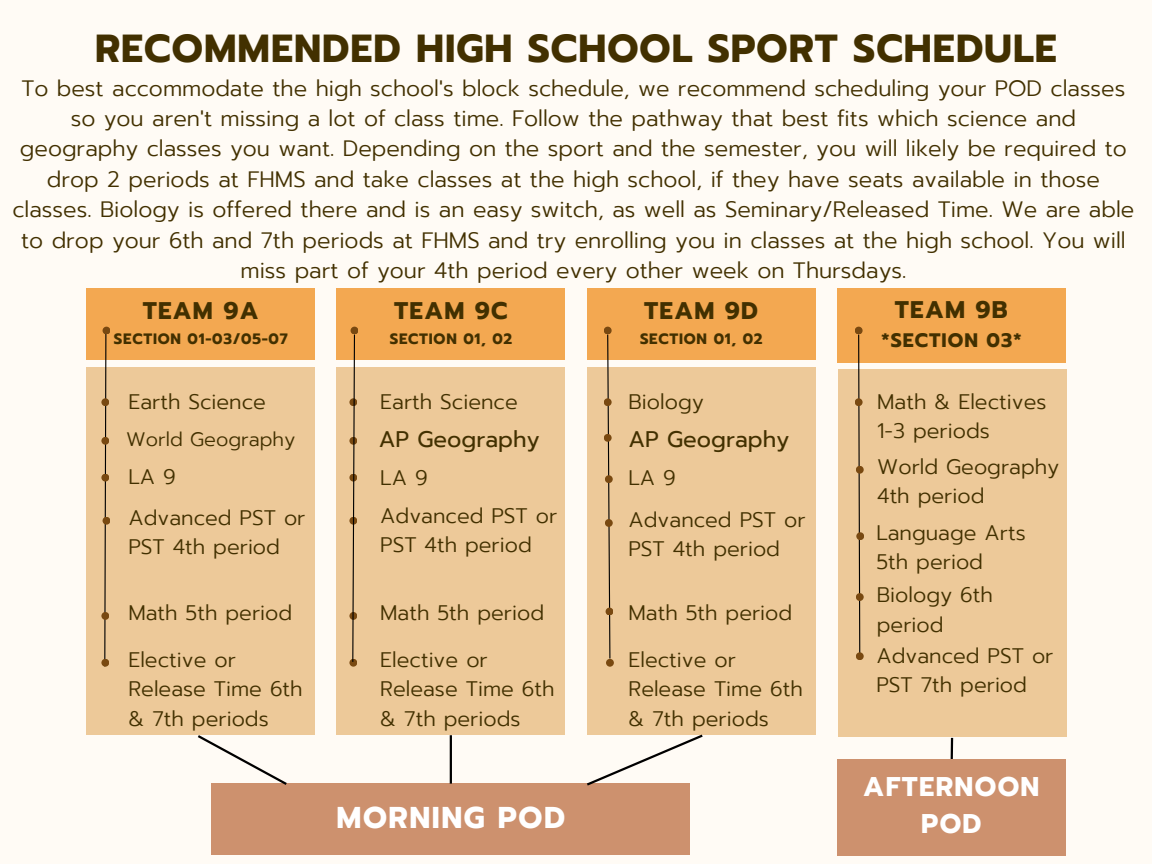
<style>
.page{position:relative;width:1152px;height:864px;background:#fffbf5}
.page>*{position:absolute;margin:0;border:0;box-sizing:border-box;transform-origin:0 0}
.t1{font:700 39px "Prompt";letter-spacing:.025em;color:#423000}
.t2{font:700 30px "Prompt";letter-spacing:.05em;color:#fff}
.t3{font:700 27px/37.2px "Prompt";letter-spacing:.05em;color:#fff;text-align:center}
.t4{font:700 24px "Prompt";letter-spacing:.05em;color:#423000}
.t5{font:22.5px "Prompt";color:#423000}
.t6{font:300 22.2px/30.3px "Prompt";color:#423000;text-align:center}
.t7{font:300 21px/29.2px "Prompt";color:#423000}
.t8{font:300 19.5px "Prompt";color:#423000}
.t9{font:700 19.5px "Prompt";letter-spacing:.05em;color:#423000}
.t10{font:700 15px "Prompt";letter-spacing:.05em;color:#423000}
</style>
<div class="page">
<div style="left:86px;top:288px;width:229px;height:71px;background:#f3a851"></div>
<div style="left:86px;top:367px;width:229px;height:368px;background:#edc999"></div>
<div style="left:337px;top:288px;width:228px;height:71px;background:#f3a851"></div>
<div style="left:211px;top:784px;width:479px;height:71px;background:#cd916e"></div>
<div style="left:337px;top:367px;width:228px;height:368px;background:#edc999"></div>
<div style="left:587px;top:288px;width:228px;height:71px;background:#f3a851"></div>
<div style="left:587px;top:367px;width:228px;height:368px;background:#edc999"></div>
<div style="left:837px;top:288px;width:229px;height:75px;background:#f3a851"></div>
<div style="left:838px;top:369px;width:228px;height:368px;background:#edc999"></div>
<svg style="left:104px;top:327px;width:3px;height:340px"></svg>
<div style="left:101px;top:398px;width:8px;height:8px;background:#794911;border-radius:50%"></div>
<div style="left:103px;top:327px;width:7px;height:7px;background:#794911;border-radius:50%"></div>
<div style="left:103px;top:517px;width:7px;height:7px;background:#794911;border-radius:50%"></div>
<div style="left:101px;top:612px;width:8px;height:8px;background:#794911;border-radius:50%"></div>
<svg style="left:607px;top:333px;width:4px;height:327px"></svg>
<svg style="left:584px;top:734px;width:119px;height:52px"></svg>
<svg style="left:949px;top:737px;width:5px;height:23px"></svg>
<div style="left:604px;top:398px;width:7px;height:8px;background:#794911;border-radius:50%"></div>
<div style="left:604px;top:327px;width:7px;height:7px;background:#794911;border-radius:50%"></div>
<div style="left:604px;top:434px;width:7px;height:8px;background:#794911;border-radius:50%"></div>
<div style="left:605px;top:519px;width:8px;height:8px;background:#794911;border-radius:50%"></div>
<div style="left:606px;top:659px;width:8px;height:7px;background:#794911;border-radius:50%"></div>
<div style="left:855px;top:327px;width:7px;height:7px;background:#794911;border-radius:50%"></div>
<svg style="left:858px;top:333px;width:3px;height:319px"></svg>
<div style="left:855px;top:398px;width:7px;height:8px;background:#794911;border-radius:50%"></div>
<div style="left:856px;top:466px;width:7px;height:7px;background:#794911;border-radius:50%"></div>
<div style="left:856px;top:532px;width:8px;height:8px;background:#794911;border-radius:50%"></div>
<div style="left:837px;top:760px;width:229px;height:95px;background:#cd916e"></div>
<hr style="left:450px;top:735px;width:2px;height:49px;background:#000">
<svg style="left:198px;top:735px;width:91px;height:50px"></svg>
<div style="left:101px;top:659px;width:8px;height:7px;background:#794911;border-radius:50%"></div>
<div style="left:351px;top:327px;width:7px;height:7px;background:#794911;border-radius:50%"></div>
<div style="left:101px;top:437px;width:8px;height:7px;background:#794911;border-radius:50%"></div>
<div style="left:101px;top:474px;width:8px;height:7px;background:#794911;border-radius:50%"></div>
<div style="left:856px;top:593px;width:7px;height:8px;background:#794911;border-radius:50%"></div>
<div style="left:605px;top:475px;width:8px;height:8px;background:#794911;border-radius:50%"></div>
<div style="left:606px;top:608px;width:7px;height:7px;background:#794911;border-radius:50%"></div>
<svg style="left:349px;top:398px;width:8px;height:8px"></svg>
<div style="left:349px;top:517px;width:8px;height:7px;background:#794911;border-radius:50%"></div>
<svg style="left:349px;top:612px;width:8px;height:8px"></svg>
<div style="left:349px;top:659px;width:8px;height:7px;background:#794911;border-radius:50%"></div>
<div style="left:349px;top:437px;width:8px;height:7px;background:#794911;border-radius:50%"></div>
<div style="left:349px;top:474px;width:8px;height:7px;background:#794911;border-radius:50%"></div>
<svg style="left:352px;top:333px;width:4px;height:329px"></svg>
<div style="left:856px;top:652px;width:7px;height:8px;background:#794911;border-radius:50%"></div>
<h1 class="t1" style="left:95px;top:20px;width:963px">RECOMMENDED HIGH SCHOOL SPORT SCHEDULE</h1>
<p class="t6" style="left:12px;top:73px;width:1123px">To best accommodate the high school's block schedule, we recommend scheduling your POD classes so you aren't missing a lot of class time. Follow the pathway that best fits which science and geography classes you want. Depending on the sport and the semester, you will likely be required to drop 2 periods at FHMS and take classes at the high school, if they have seats available in those classes. Biology is offered there and is an easy switch, as well as Seminary/Released Time. We are able to drop your 6th and 7th periods at FHMS and try enrolling you in classes at the high school. You will miss part of your 4th period every other week on Thursdays.</p>
<p class="t4" style="left:143px;top:293px;width:117px">TEAM 9A</p>
<p class="t10" style="left:114px;top:327px;width:175px">SECTION 01-03/05-07</p>
<p class="t4" style="left:394px;top:293px;width:115px">TEAM 9C</p>
<p class="t10" style="left:390px;top:327px;width:124px">SECTION 01, 02</p>
<p class="t4" style="left:644px;top:293px;width:115px">TEAM 9D</p>
<p class="t10" style="left:640px;top:327px;width:124px">SECTION 01, 02</p>
<p class="t7" style="left:128px;top:387px;width:139px">Earth Science</p>
<p class="t7" style="left:380px;top:387px;width:139px">Earth Science</p>
<p class="t7" style="left:629px;top:387px;width:77px">Biology</p>
<p class="t8" style="left:126px;top:425px;width:171px">World Geography</p>
<p class="t5" style="left:629px;top:422px;width:162px">AP Geography</p>
<p class="t5" style="left:379px;top:422px;width:162px">AP Geography</p>
<p class="t7" style="left:128px;top:462px;width:49px">LA 9</p>
<p class="t7" style="left:380px;top:463px;width:49px">LA 9</p>
<p class="t7" style="left:629px;top:464px;width:49px">LA 9</p>
<p class="t7" style="left:128px;top:503px;width:179px">Advanced PST or<br>PST 4th period</p>
<p class="t7" style="left:380px;top:502px;width:179px">Advanced PST or<br>PST 4th period</p>
<p class="t7" style="left:128px;top:599px;width:165px">Math 5th period</p>
<p class="t7" style="left:380px;top:599px;width:165px">Math 5th period</p>
<p class="t7" style="left:128px;top:645px;width:176px">Elective or<br>Release Time 6th &amp; 7th periods</p>
<p class="t7" style="left:380px;top:645px;width:176px">Elective or<br>Release Time 6th &amp; 7th periods</p>
<h2 class="t2" style="left:337px;top:795px;width:230px">MORNING POD</h2>
<p class="t7" style="left:629px;top:505px;width:179px">Advanced PST or<br>PST 4th period</p>
<p class="t7" style="left:629px;top:599px;width:165px">Math 5th period</p>
<p class="t7" style="left:629px;top:645px;width:176px">Elective or<br>Release Time 6th &amp; 7th periods</p>
<p class="t4" style="left:895px;top:292px;width:114px">TEAM 9B</p>
<p class="t9" style="left:881px;top:326px;width:142px">*SECTION 03*</p>
<p class="t7" style="left:877px;top:387px;width:171px">Math &amp; Electives<br>1-3 periods</p>
<p class="t7" style="left:877px;top:452px;width:184px">World Geography<br>4th period</p>
<p class="t7" style="left:876px;top:518px;width:151px">Language Arts<br>5th period</p>
<p class="t7" style="left:877px;top:581px;width:117px">Biology 6th period</p>
<p class="t7" style="left:876px;top:642px;width:179px">Advanced PST or<br>PST 7th period</p>
<p class="t3" style="left:863px;top:768px;width:178px">AFTERNOON<br>POD</p>
</div>
